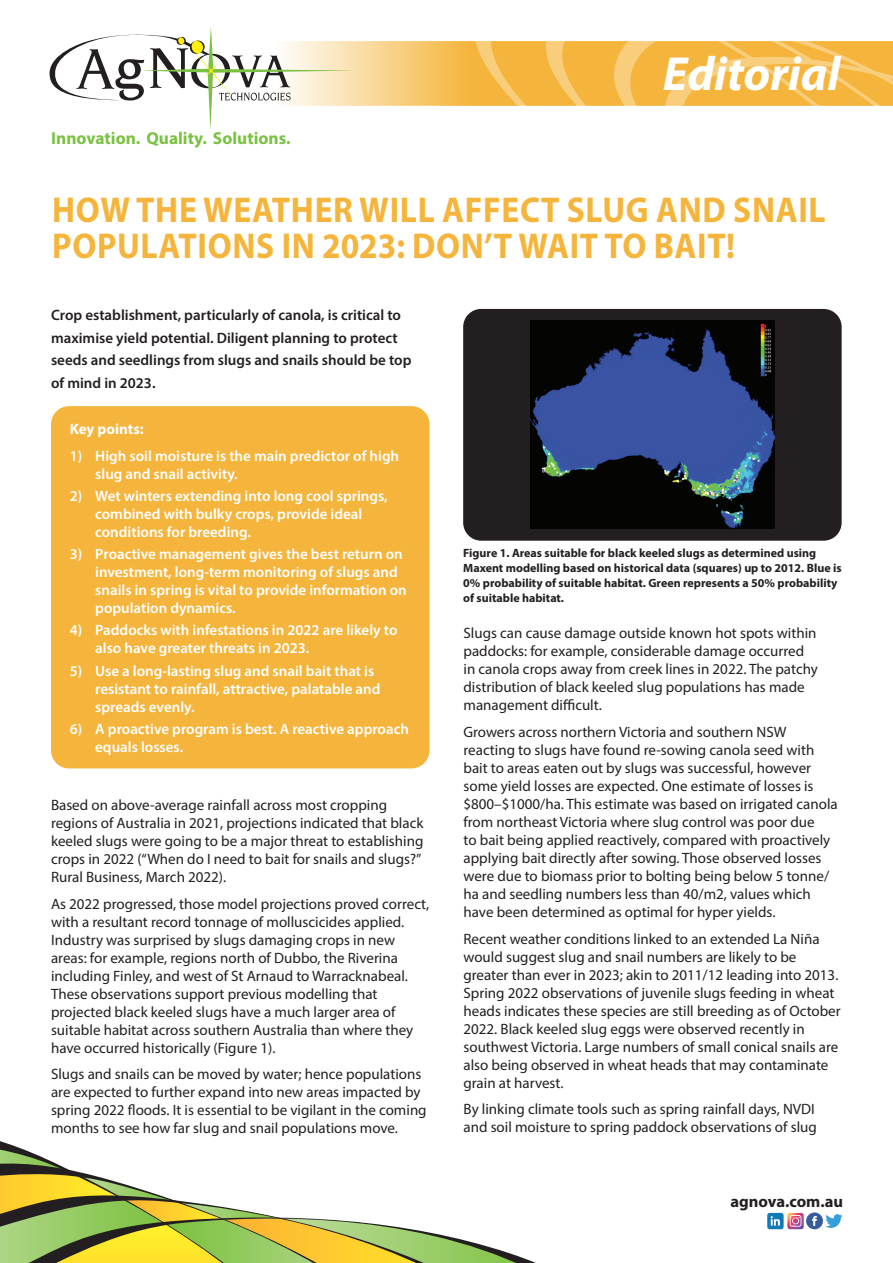
<style>
.page{position:relative;width:893px;height:1263px;background:#fff}
.page>*{position:absolute;margin:0;border:0;box-sizing:border-box;transform-origin:0 0}
.t1{font:italic 700 48px "Myriad Pro";color:#fff}
.t2{font:700 36px/36px "Myriad Pro";letter-spacing:.02em;color:#f5b53c;scale:.93 1}
.t3{font:700 17.4px "Myriad Pro";color:#7bc142}
.t4{font:700 16.5px "Myriad Pro";color:#231f20}
.t5{font:15px/18px "Myriad Pro";color:#231f20}
.t6{font:600 15px/18px "Myriad Pro";color:#fff}
.t7{font:600 15px/22.5px "Myriad Pro";color:#231f20}
.t8{font:700 15px "Myriad Pro";color:#fff}
.t9{font:700 12px/15px "Myriad Pro";color:#231f20}
</style>
<div class="page">
<svg style="left:454px;top:1237px;width:82px;height:26px"></svg>
<svg style="left:0;top:1141px;width:454px;height:122px"></svg>
<svg style="left:49px;top:27px;width:844px;height:103px"></svg>
<div style="left:806px;top:1212px;width:17px;height:17px;background:#375b9e;border-radius:50%"></div>
<svg style="left:812px;top:1216px;width:5px;height:10px"></svg>
<svg style="left:825px;top:1214px;width:17px;height:14px"></svg>
<div style="left:767px;top:1213px;width:17px;height:16px;background:#0e7bb4;border-radius:3px"></div>
<svg style="left:771px;top:1216px;width:9px;height:9px"></svg>
<svg style="left:787px;top:1213px;width:17px;height:16px"></svg>
<div style="left:463px;top:309px;width:379px;height:232px;background:#231f20;border-radius:18px"></div>
<img style="left:530px;top:321px;width:245px;height:208px">
<div style="left:51px;top:406px;width:378px;height:362px;background:#f5b53c;border-radius:18px"></div>
<p class="t3" style="left:51px;top:127px;width:241px">Innovation. Quality. Solutions.</p>
<h1 class="t1" style="left:663px;top:42px;width:179px">Editorial</h1>
<h2 class="t2" style="left:52px;top:191px;width:833px">HOW THE WEATHER WILL AFFECT SLUG AND SNAIL<br>POPULATIONS IN 2023: DON’T WAIT TO BAIT!</h2>
<p class="t7" style="left:51px;top:303px;width:362px">Crop establishment, particularly of canola, is critical to maximise yield potential. Diligent planning to protect seeds and seedlings from slugs and snails should be top of mind in 2023.</p>
<p class="t8" style="left:70px;top:419px;width:76px">Key points:</p>
<p class="t6" style="left:95px;top:446px;width:305px;text-indent:-26px">1) High soil moisture is the main predictor of high slug and snail activity.</p>
<p class="t6" style="left:95px;top:486px;width:294px;text-indent:-26px">2) Wet winters extending into long cool springs, combined with bulky crops, provide ideal conditions for breeding.</p>
<p class="t6" style="left:95px;top:545px;width:313px;text-indent:-26px">3) Proactive management gives the best return on investment, long-term monitoring of slugs and snails in spring is vital to provide information on population dynamics.</p>
<p class="t6" style="left:95px;top:621px;width:304px;text-indent:-26px">4) Paddocks with infestations in 2022 are likely to also have greater threats in 2023.</p>
<p class="t6" style="left:95px;top:661px;width:287px;text-indent:-26px">5) Use a long-lasting slug and snail bait that is resistant to rainfall, attractive, palatable and spreads evenly.</p>
<p class="t6" style="left:95px;top:719px;width:315px;text-indent:-26px">6) A proactive program is best. A reactive approach equals losses.</p>
<p class="t5" style="left:51px;top:796px;width:374px">Based on above-average rainfall across most cropping regions of Australia in 2021, projections indicated that black keeled slugs were going to be a major threat to establishing crops in 2022 (“When do I need to bait for snails and slugs?” Rural Business, March 2022).</p>
<p class="t5" style="left:51px;top:894px;width:380px">As 2022 progressed, those model projections proved correct, with a resultant record tonnage of molluscicides applied.<br>Industry was surprised by slugs damaging crops in new areas: for example, regions north of Dubbo, the Riverina including Finley, and west of St Arnaud to Warracknabeal.<br>These observations support previous modelling that projected black keeled slugs have a much larger area of suitable habitat across southern Australia than where they have occurred historically (Figure 1).</p>
<p class="t5" style="left:51px;top:1065px;width:377px">Slugs and snails can be moved by water; hence populations are expected to further expand into new areas impacted by spring 2022 floods. It is essential to be vigilant in the coming months to see how far slug and snail populations move.</p>
<p class="t9" style="left:463px;top:545px;width:380px">Figure 1. Areas suitable for black keeled slugs as determined using Maxent modelling based on historical data (squares) up to 2012. Blue is 0% probability of suitable habitat. Green represents a 50% probability of suitable habitat.</p>
<p class="t5" style="left:463px;top:624px;width:356px">Slugs can cause damage outside known hot spots within paddocks: for example, considerable damage occurred in canola crops away from creek lines in 2022. The patchy distribution of black keeled slug populations has made management difficult.</p>
<p class="t5" style="left:463px;top:723px;width:376px">Growers across northern Victoria and southern NSW reacting to slugs have found re-sowing canola seed with bait to areas eaten out by slugs was successful, however some yield losses are expected. One estimate of losses is $800–$1000/ha. This estimate was based on irrigated canola from northeast Victoria where slug control was poor due<br>to bait being applied reactively, compared with proactively applying bait directly after sowing. Those observed losses were due to biomass prior to bolting being below 5 tonne/ ha and seedling numbers less than 40/m2, values which have been determined as optimal for hyper yields.</p>
<p class="t5" style="left:463px;top:929px;width:379px">Recent weather conditions linked to an extended La Niña would suggest slug and snail numbers are likely to be greater than ever in 2023; akin to 2011/12 leading into 2013.<br>Spring 2022 observations of juvenile slugs feeding in wheat heads indicates these species are still breeding as of October 2022. Black keeled slug eggs were observed recently in southwest Victoria. Large numbers of small conical snails are also being observed in wheat heads that may contaminate grain at harvest.</p>
<p class="t5" style="left:463px;top:1100px;width:355px">By linking climate tools such as spring rainfall days, NVDI and soil moisture to spring paddock observations of slug</p>
<p class="t4" style="left:730px;top:1190px;width:114px">agnova.com.au</p>
</div>
